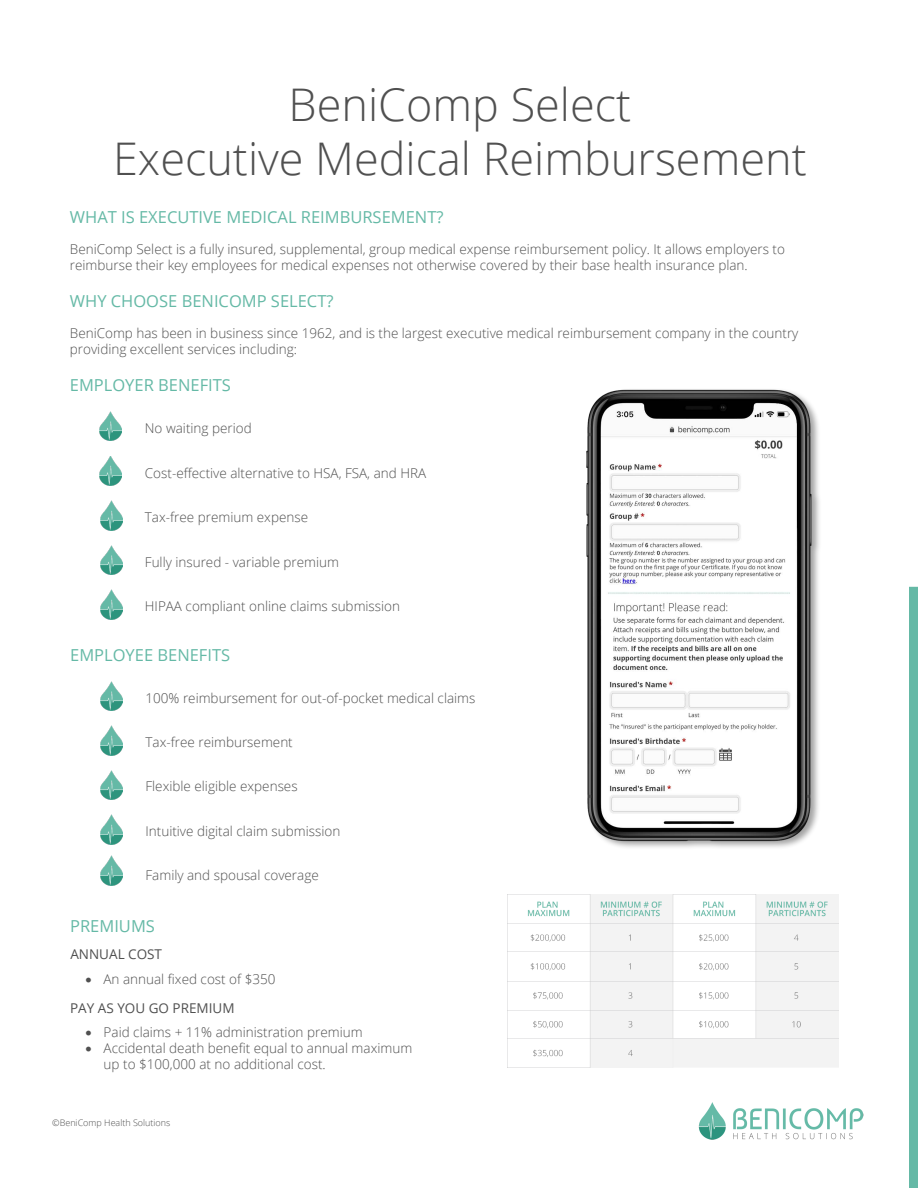
<style>
.page{position:relative;width:918px;height:1188px;background:#fff}
.page>*{position:absolute;margin:0;border:0;box-sizing:border-box;transform-origin:0 0}
.t1{font:300 45px "Open Sans";color:#505050}
.t2{font:16.5px "Open Sans";color:#65b9a6}
.t3{font:300 13.5px/16.2px "Open Sans";color:#505050}
.t4{font:13.5px "Open Sans";color:#505050}
.t5{font:13.5px "Open Sans";color:#505050}
.t6{font:300 9px "Open Sans";color:#505050}
.s1{font-style:inherit}
</style>
<div class="page">
<img style="left:508px;top:920px;width:331px;height:147px">
<div style="left:909px;top:920px;width:9px;height:268px;background:#65b9a6"></div>
<img style="left:100px;top:411px;width:22px;height:30px">
<img style="left:100px;top:456px;width:22px;height:30px">
<img style="left:100px;top:501px;width:22px;height:29px">
<img style="left:100px;top:545px;width:22px;height:30px">
<img style="left:100px;top:590px;width:22px;height:29px">
<img style="left:100px;top:681px;width:22px;height:30px">
<img style="left:100px;top:726px;width:22px;height:29px">
<img style="left:101px;top:770px;width:22px;height:30px">
<img style="left:101px;top:815px;width:22px;height:29px">
<img style="left:101px;top:856px;width:22px;height:29px">
<img style="left:507px;top:389px;width:411px;height:531px">
<img style="left:698px;top:1103px;width:165px;height:36px">
<p class="t1" style="left:289px;top:74px;width:344px">BeniComp Select</p>
<p class="t1" style="left:113px;top:128px;width:695px">Executive Medical Reimbursement</p>
<p class="t2" style="left:70px;top:206px;width:375px">WHAT IS EXECUTIVE MEDICAL REIMBURSEMENT?</p>
<p class="t3" style="left:70px;top:240px;width:717px">BeniComp Select is a fully insured, supplemental, group medical expense reimbursement policy. It allows employers to reimburse their key employees for medical expenses not otherwise covered by their base health insurance plan.</p>
<p class="t2" style="left:70px;top:290px;width:265px">WHY CHOOSE BENICOMP SELECT?</p>
<p class="t3" style="left:70px;top:324px;width:730px">BeniComp has been in business since 1962, and is the largest executive medical reimbursement company in the country providing excellent services including:</p>
<p class="t2" style="left:70px;top:374px;width:163px">EMPLOYER BENEFITS</p>
<p class="t3" style="left:145px;top:420px;width:108px">No waiting period</p>
<p class="t3" style="left:145px;top:464px;width:283px">Cost-effective alternative to HSA, FSA, and HRA</p>
<p class="t3" style="left:145px;top:509px;width:165px">Tax-free premium expense</p>
<p class="t3" style="left:145px;top:553px;width:196px">Fully insured - variable premium</p>
<p class="t3" style="left:145px;top:598px;width:257px">HIPAA compliant online claims submission</p>
<p class="t2" style="left:70px;top:643px;width:162px">EMPLOYEE BENEFITS</p>
<p class="t3" style="left:145px;top:689px;width:331px">100% reimbursement for out-of-pocket medical claims</p>
<p class="t3" style="left:145px;top:734px;width:149px">Tax-free reimbursement</p>
<p class="t3" style="left:145px;top:778px;width:154px">Flexible eligible expenses</p>
<p class="t3" style="left:145px;top:822px;width:196px">Intuitive digital claim submission</p>
<p class="t3" style="left:145px;top:867px;width:175px">Family and spousal coverage</p>
<p class="t2" style="left:70px;top:914px;width:86px">PREMIUMS</p>
<p class="t5" style="left:70px;top:945px;width:93px">ANNUAL COST</p>
<p class="t3" style="left:86px;top:970px;width:192px">• An annual fixed cost of $350</p>
<p class="t4" style="left:70px;top:998px;width:166px">PAY AS YOU GO <span class="s1">PREMIUM</span></p>
<p class="t3" style="left:86px;top:1023px;width:278px">• Paid claims + 11% administration premium</p>
<p class="t3" style="left:104px;top:1039px;width:310px;text-indent:-18px">• Accidental death benefit equal to annual maximum up to $100,000 at no additional cost.</p>
<p class="t6" style="left:52px;top:1117px;width:120px">©BeniComp Health Solutions</p>
</div>
